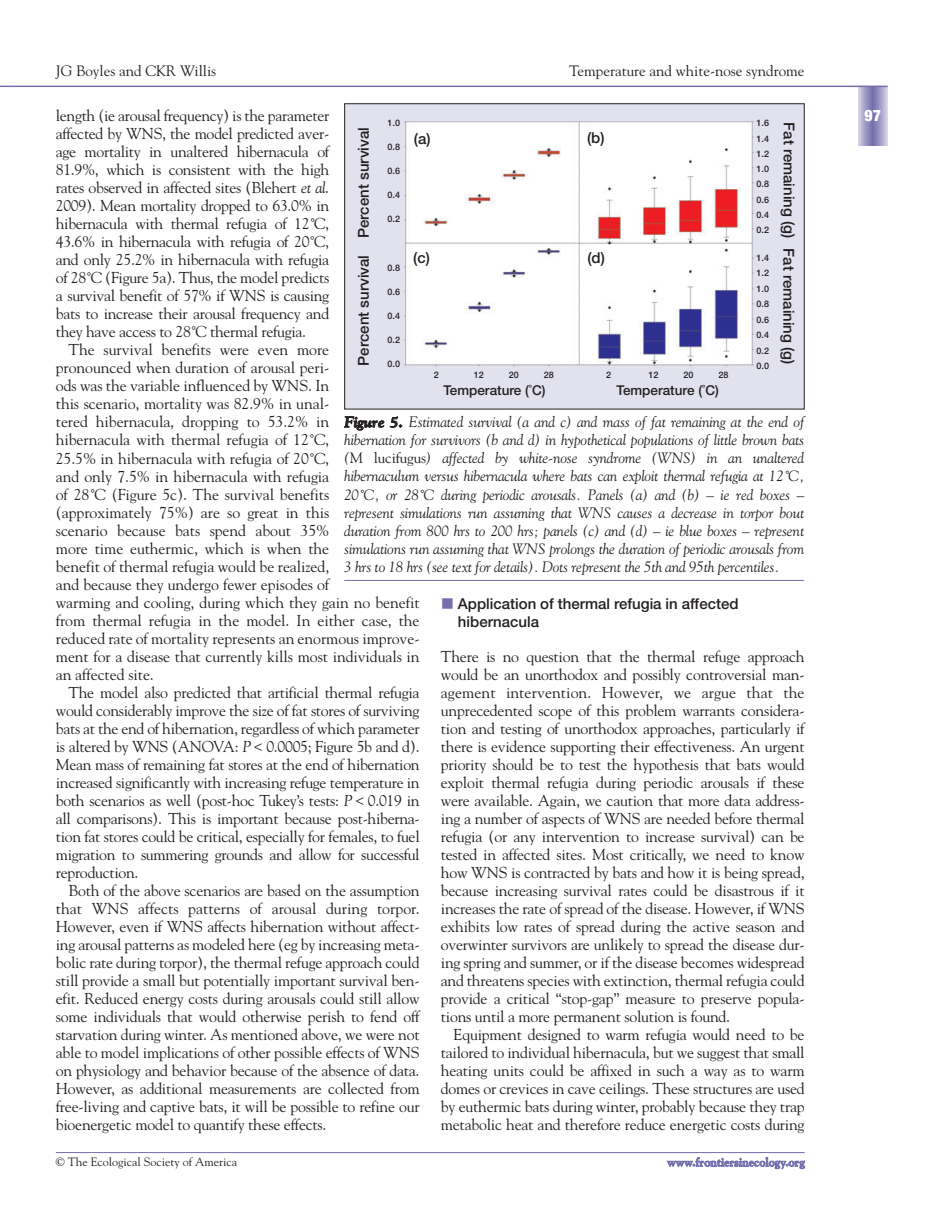
<style>
.page{position:relative;width:946px;height:1218px;background:#fff}
.page>*{position:absolute;margin:0;border:0;box-sizing:border-box;transform-origin:0 0}
.t1{font:15.75px/18px "Goudy";letter-spacing:-.005em;color:#231f20;text-align:justify}
.t2{font:900 condensed 15.75px "Helvetica Neue";color:#fff}
.t3{font:italic 15px/18px "Goudy";letter-spacing:-.01em;color:#231f20;text-align:justify}
.t4{font:500 15px/18px "Helvetica Neue";color:#231f20}
.t5{font:15px "Goudy";color:#231f20}
.t6{font:500 13.5px "Helvetica Neue";color:#231f20}
.t7{font:12px "Goudy";color:#231f20}
.t8{font:700 12px "Goudy";color:#7570ac}
.t9{font:500 9px/15.3px "Helvetica Neue";color:#231f20;text-align:justify}
.s1{font-style:italic}
.s2{font-weight:700}
.s3{font-style:normal}
</style>
<div class="page">
<img style="left:346px;top:105px;width:456px;height:302px">
<div style="left:344px;top:103px;width:460px;height:306px;border:1px solid #231f20"></div>
<hr style="left:344px;top:580px;width:460px;height:1px;background:#7570ac">
<svg style="left:0;top:86px;width:13px;height:1px"></svg>
<div style="left:858px;top:86px;width:29px;height:60px;background:#d2d0e5"></div>
<div style="left:859px;top:86px;width:27px;height:60px;background:#c9c6e0"></div>
<div style="left:860px;top:86px;width:25px;height:60px;background:#c0bedb"></div>
<div style="left:861px;top:86px;width:23px;height:60px;background:#b2aed2"></div>
<div style="left:863px;top:86px;width:18px;height:60px;background:#aba7ce"></div>
<div style="left:864px;top:86px;width:16px;height:60px;background:#9f9ac6"></div>
<div style="left:866px;top:86px;width:13px;height:60px;background:#908bbd"></div>
<div style="left:868px;top:86px;width:9px;height:60px;background:#837eb4"></div>
<hr style="left:870px;top:86px;width:4px;height:60px;background:#7f79b2">
<hr style="left:871px;top:86px;width:2px;height:60px;background:#7973ae">
<hr style="left:872px;top:86px;width:1px;height:60px;background:#7570ac">
<hr style="left:13px;top:86px;width:874px;height:1px;background:#7570ac">
<hr style="left:56px;top:1152px;width:748px;height:1px;background:#7570ac">
<p class="t5" style="left:56px;top:65px;width:162px">JG Boyles and CKR Willis</p>
<p class="t5" style="left:569px;top:65px;width:237px">Temperature and white-nose syndrome</p>
<p class="t1" style="left:56px;top:108px;width:275px">length (ie arousal frequency) is the parameter affected by WNS, the model predicted aver&shy;age mortality in unaltered hibernacula of 81.9%, which is consistent with the high rates observed in affected sites (Blehert <span class="s1">et al</span>.<br>2009). Mean mortality dropped to 63.0% in hibernacula with thermal refugia of 12˚C, 43.6% in hibernacula with refugia of 20˚C, and only 25.2% in hibernacula with refugia of 28˚C (Figure 5a). Thus, the model predicts a survival benefit of 57% if WNS is causing bats to increase their arousal frequency and they have access to 28˚C thermal refugia.</p>
<p class="t1" style="left:56px;top:342px;width:365px;text-align:left;text-indent:13px">The survival benefits were even more<br>pronounced when duration of arousal peri-<br>ods was the variable influenced by WNS. In<br>this scenario, mortality was 82.9% in unal-<br>tered hibernacula, dropping to 53.2% in<br>hibernacula with thermal refugia of 12˚C,<br>25.5% in hibernacula with refugia of 20˚C,<br>and only 7.5% in hibernacula with refugia<br>of 28˚C (Figure 5c). The survival benefits (approximately 75%) are so great in this<br>scenario because bats spend about 35%<br>more time euthermic, which is when the<br>benefit of thermal refugia would be realized,<br>and because they undergo fewer episodes of<br>warming and cooling, during which they gain no benefit from thermal refugia in the model. In either case, the reduced rate of mortality represents an enormous improve&shy;ment for a disease that currently kills most individuals in an affected site.</p>
<p class="t1" style="left:56px;top:684px;width:365px;text-indent:13px">The model also predicted that artificial thermal refugia would considerably improve the size of fat stores of surviving bats at the end of hibernation, regardless of which parameter is altered by WNS (ANOVA: <span class="s1">P</span> &lt; 0.0005; Figure 5b and d).<br>Mean mass of remaining fat stores at the end of hibernation increased significantly with increasing refuge temperature in both scenarios as well (post-hoc Tukey’s tests: <span class="s1">P</span> &lt; 0.019 in all comparisons). This is important because post-hiberna&shy;tion fat stores could be critical, especially for females, to fuel migration to summering grounds and allow for successful reproduction.</p>
<p class="t1" style="left:56px;top:882px;width:365px;text-indent:13px">Both of the above scenarios are based on the assumption that WNS affects patterns of arousal during torpor.<br>However, even if WNS affects hibernation without affect&shy;ing arousal patterns as modeled here (eg by increasing meta&shy;bolic rate during torpor), the thermal refuge approach could still provide a small but potentially important survival ben&shy;efit. Reduced energy costs during arousals could still allow some individuals that would otherwise perish to fend off starvation during winter. As mentioned above, we were not able to model implications of other possible effects of WNS on physiology and behavior because of the absence of data.<br>However, as additional measurements are collected from free-living and captive bats, it will be possible to refine our bioenergetic model to quantify these effects.</p>
<p class="t9" style="left:387px;top:116px;width:14px">1.0</p>
<p class="t9" style="left:387px;top:140px;width:14px">0.8</p>
<p class="t9" style="left:387px;top:164px;width:14px">0.6</p>
<p class="t9" style="left:387px;top:188px;width:14px">0.4</p>
<p class="t9" style="left:387px;top:212px;width:14px">0.2</p>
<p class="t9" style="left:756px;top:116px;width:14px">1.6<br>1.4<br>1.2<br>1.0<br>0.8<br>0.6<br>0.4<br>0.2</p>
<p class="t9" style="left:756px;top:251px;width:14px">1.4<br>1.2<br>1.0<br>0.8<br>0.6<br>0.4<br>0.2<br>0.0</p>
<p class="t4" style="left:796px;top:122px;width:243px;rotate:90deg">Fat remaining (g) Fat remaining (g)</p>
<p class="t4" style="left:356px;top:238px;width:112px;rotate:-90deg">Percent survival</p>
<p class="t4" style="left:356px;top:365px;width:112px;rotate:-90deg">Percent survival</p>
<p class="t4" style="left:414px;top:131px;width:18px">(a)</p>
<p class="t4" style="left:587px;top:130px;width:19px">(b)</p>
<p class="t4" style="left:413px;top:250px;width:18px">(c)</p>
<p class="t4" style="left:587px;top:250px;width:19px">(d)</p>
<p class="t9" style="left:387px;top:261px;width:14px">0.8</p>
<p class="t9" style="left:387px;top:285px;width:14px">0.6</p>
<p class="t9" style="left:387px;top:309px;width:14px">0.4</p>
<p class="t9" style="left:387px;top:333px;width:14px">0.2</p>
<p class="t9" style="left:387px;top:357px;width:14px">0.0</p>
<p class="t9" style="left:434px;top:368px;width:7px">2</p>
<p class="t9" style="left:474px;top:368px;width:12px">12</p>
<p class="t9" style="left:509px;top:368px;width:12px">20</p>
<p class="t9" style="left:544px;top:368px;width:12px">28</p>
<p class="t6" style="left:443px;top:385px;width:104px">Temperature (˚C)</p>
<p class="t9" style="left:606px;top:368px;width:7px">2</p>
<p class="t9" style="left:648px;top:368px;width:12px">12</p>
<p class="t9" style="left:683px;top:368px;width:12px">20</p>
<p class="t9" style="left:718px;top:368px;width:12px">28</p>
<p class="t6" style="left:616px;top:385px;width:104px">Temperature (˚C)</p>
<p class="t3" style="left:344px;top:414px;width:461px"><span class="s2">Figure 5.</span> Estimated survival (a and c) and mass of fat remaining at the end of hibernation for survivors (b and d) in hypothetical populations of little brown bats (<span class="s3">M lucifugus</span>) affected by white-nose syndrome (WNS) in an unaltered hibernaculum versus hibernacula where bats can exploit thermal refugia at 12˚C, 20˚C, or 28˚C during periodic arousals. Panels (a) and (b) – ie red boxes – represent simulations run assuming that WNS causes a decrease in torpor bout duration from 800 hrs to 200 hrs; panels (c) and (d) – ie blue boxes – represent simulations run assuming that WNS prolongs the duration of periodic arousals from 3 hrs to 18 hrs (see text for details). Dots represent the 5th and 95th percentiles.</p>
<p class="t4" style="left:458px;top:595px;width:282px">Application of thermal refugia in affected hibernacula</p>
<p class="t1" style="left:441px;top:648px;width:365px">There is no question that the thermal refuge approach would be an unorthodox and possibly controversial man&shy;agement intervention. However, we argue that the unprecedented scope of this problem warrants considera&shy;tion and testing of unorthodox approaches, particularly if there is evidence supporting their effectiveness. An urgent priority should be to test the hypothesis that bats would exploit thermal refugia during periodic arousals if these were available. Again, we caution that more data address&shy;ing a number of aspects of WNS are needed before thermal refugia (or any intervention to increase survival) can be tested in affected sites. Most critically, we need to know how WNS is contracted by bats and how it is being spread, because increasing survival rates could be disastrous if it increases the rate of spread of the disease. However, if WNS exhibits low rates of spread during the active season and overwinter survivors are unlikely to spread the disease dur&shy;ing spring and summer, or if the disease becomes widespread and threatens species with extinction, thermal refugia could provide a critical “stop-gap” measure to preserve popula&shy;tions until a more permanent solution is found.</p>
<p class="t1" style="left:441px;top:1026px;width:365px;text-indent:13px">Equipment designed to warm refugia would need to be tailored to individual hibernacula, but we suggest that small heating units could be affixed in such a way as to warm domes or crevices in cave ceilings. These structures are used by euthermic bats during winter, probably because they trap metabolic heat and therefore reduce energetic costs during</p>
<p class="t7" style="left:56px;top:1157px;width:183px">© The Ecological Society of America</p>
<p class="t8" style="left:667px;top:1157px;width:139px">www.frontiersinecology.org</p>
<p class="t2" style="left:864px;top:110px;width:18px">97</p>
</div>
